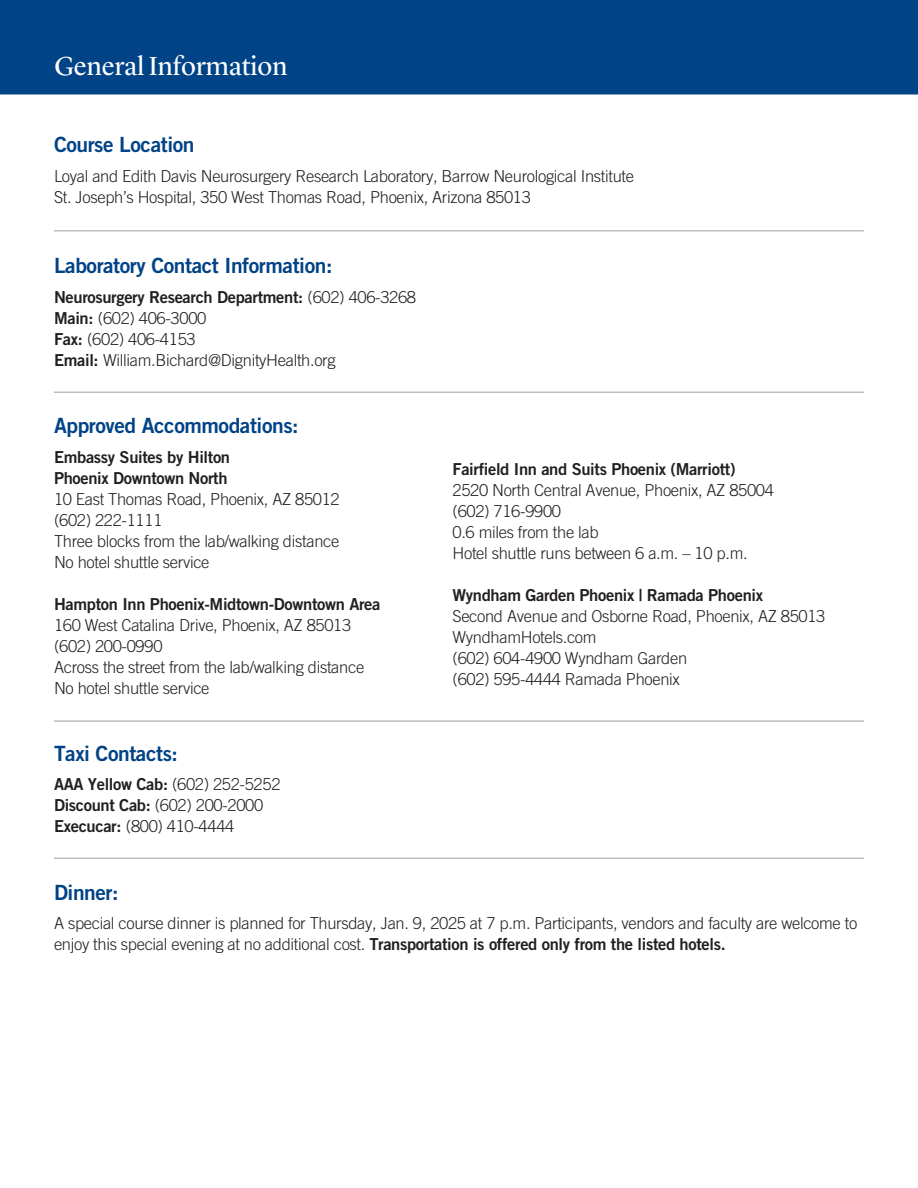
<style>
.page{position:relative;width:918px;height:1188px;background:#fff}
.page>*{position:absolute;margin:0;border:0;box-sizing:border-box;transform-origin:0 0}
.t1{font:27px "Lyon Display";color:#fff}
.t2{font:21px "Trade Gothic LT Pro Bd 2";letter-spacing:-.02em;color:#004386}
.t3{font:300 16.5px/21px "Trade Gothic LT Pro";letter-spacing:-.02em;color:#231f20}
.t4{font:16.5px "Trade Gothic LT Pro Bd 2";letter-spacing:-.02em;color:#231f20}
.s1{font-family:"Trade Gothic LT Pro";font-weight:300}
.s2{font-family:"Trade Gothic LT Pro Bd 2";font-weight:400}
</style>
<div class="page">
<hr style="left:54px;top:230px;width:810px;height:2px;background:#bcbdc0">
<hr style="left:54px;top:392px;width:810px;height:1px;background:#bcbdc0">
<hr style="left:54px;top:720px;width:810px;height:2px;background:#bcbdc0">
<div style="left:0;top:0;width:918px;height:96px;background:#004386"></div>
<div style="left:0;top:94px;width:918px;height:6px;background:#fff"></div>
<hr style="left:54px;top:858px;width:810px;height:1px;background:#bcbdc0">
<p class="t1" style="left:54px;top:45px;width:235px">General Information</p>
<p class="t2" style="left:54px;top:132px;width:142px">Course Location</p>
<p class="t3" style="left:54px;top:165px;width:582px">Loyal and Edith Davis Neurosurgery Research Laboratory, Barrow Neurological Institute</p>
<p class="t3" style="left:54px;top:186px;width:478px">St. Joseph’s Hospital, 350 West Thomas Road, Phoenix, Arizona 85013</p>
<p class="t2" style="left:54px;top:253px;width:280px">Laboratory Contact Information:</p>
<p class="t4" style="left:54px;top:287px;width:364px">Neurosurgery Research Department: <span class="s1">(602) 406-3268</span></p>
<p class="t3" style="left:54px;top:307px;width:154px"><span class="s2">Main:</span> (602) 406-3000</p>
<p class="t3" style="left:54px;top:328px;width:143px"><span class="s2">Fax:</span> (602) 406-4153</p>
<p class="t3" style="left:54px;top:349px;width:283px"><span class="s2">Email:</span> William.Bichard@DignityHealth.org</p>
<p class="t2" style="left:54px;top:412px;width:246px">Approved Accommodations:</p>
<p class="t4" style="left:54px;top:447px;width:178px">Embassy Suites by Hilton</p>
<p class="t4" style="left:54px;top:468px;width:175px">Phoenix Downtown North</p>
<p class="t3" style="left:54px;top:488px;width:287px">10 East Thomas Road, Phoenix, AZ 85012</p>
<p class="t3" style="left:54px;top:509px;width:110px">(602) 222-1111</p>
<p class="t3" style="left:54px;top:530px;width:287px">Three blocks from the lab/walking distance</p>
<p class="t3" style="left:54px;top:551px;width:157px">No hotel shuttle service</p>
<p class="t4" style="left:54px;top:594px;width:328px">Hampton Inn Phoenix-Midtown-Downtown Area</p>
<p class="t3" style="left:54px;top:614px;width:299px">160 West Catalina Drive, Phoenix, AZ 85013</p>
<p class="t3" style="left:54px;top:635px;width:110px">(602) 200-0990</p>
<p class="t3" style="left:54px;top:656px;width:312px">Across the street from the lab/walking distance</p>
<p class="t3" style="left:54px;top:677px;width:157px">No hotel shuttle service</p>
<p class="t2" style="left:54px;top:740px;width:126px">Taxi Contacts:</p>
<p class="t4" style="left:54px;top:774px;width:228px">AAA Yellow Cab: <span class="s1">(602) 252-5252</span></p>
<p class="t3" style="left:54px;top:795px;width:211px"><span class="s2">Discount Cab:</span> (602) 200-2000</p>
<p class="t3" style="left:54px;top:816px;width:182px"><span class="s2">Execucar:</span> (800) 410-4444</p>
<p class="t4" style="left:453px;top:459px;width:284px">Fairfield Inn and Suits Phoenix (Marriott)</p>
<p class="t3" style="left:453px;top:480px;width:323px">2520 North Central Avenue, Phoenix, AZ 85004</p>
<p class="t3" style="left:453px;top:501px;width:110px">(602) 716-9900</p>
<p class="t3" style="left:453px;top:522px;width:148px">0.6 miles from the lab</p>
<p class="t3" style="left:453px;top:543px;width:297px">Hotel shuttle runs between 6 a.m. – 10 p.m.</p>
<p class="t4" style="left:453px;top:585px;width:312px">Wyndham Garden Phoenix | Ramada Phoenix</p>
<p class="t3" style="left:453px;top:606px;width:374px">Second Avenue and Osborne Road, Phoenix, AZ 85013</p>
<p class="t3" style="left:453px;top:627px;width:146px">WyndhamHotels.com</p>
<p class="t3" style="left:453px;top:648px;width:236px">(602) 604-4900 Wyndham Garden</p>
<p class="t3" style="left:453px;top:669px;width:229px">(602) 595-4444 Ramada Phoenix</p>
<p class="t2" style="left:54px;top:879px;width:66px">Dinner:</p>
<p class="t3" style="left:54px;top:913px;width:805px">A special course dinner is planned for Thursday, Jan. 9, 2025 at 7 p.m. Participants, vendors and faculty are welcome to enjoy this special evening at no additional cost. <span class="s2">Transportation is offered only from the listed hotels.</span></p>
</div>
